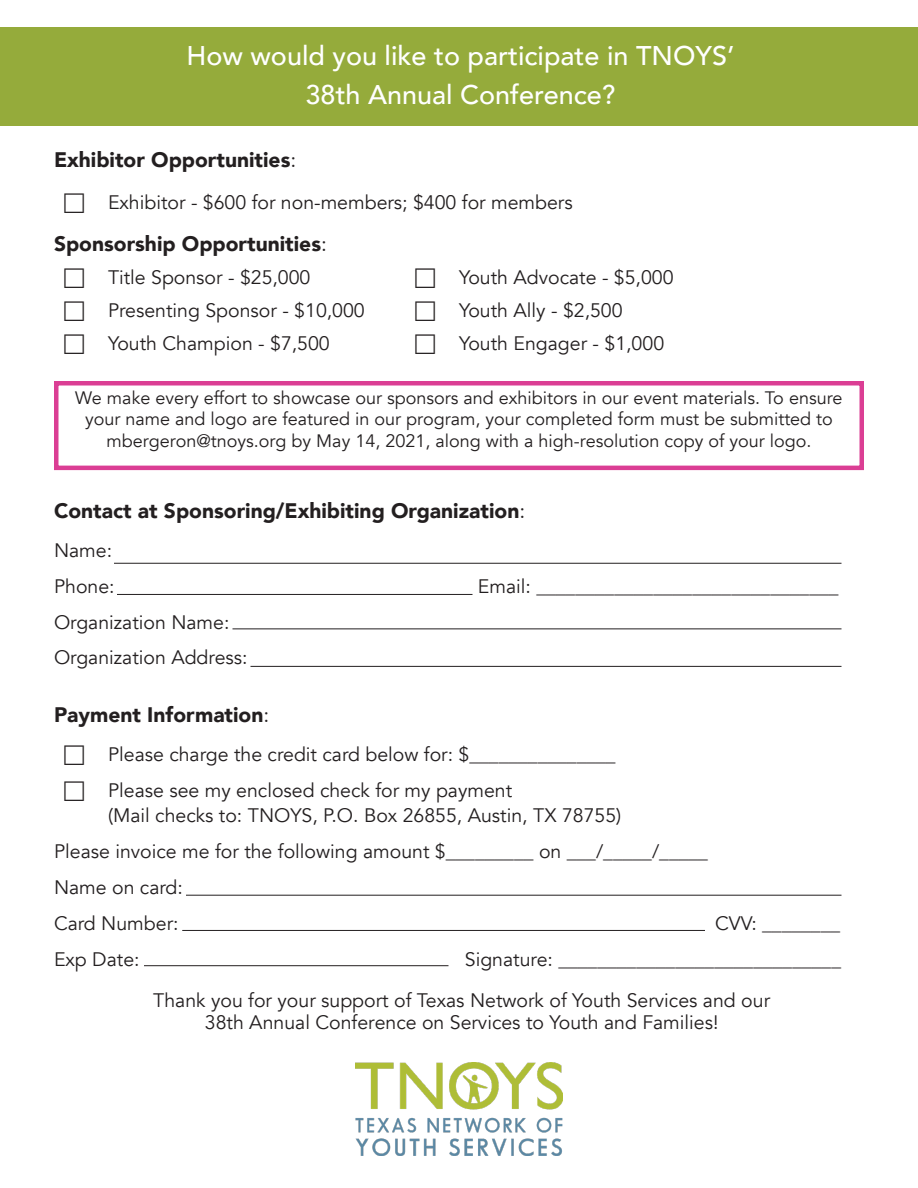
<style>
.page{position:relative;width:918px;height:1188px;background:#fff}
.page>*{position:absolute;margin:0;border:0;box-sizing:border-box;transform-origin:0 0}
.t1{font:500 27px "Avenir";color:#fff}
.t2{font:900 21px "Avenir";color:#231f20}
.t3{font:19.5px/36px "Avenir";color:#231f20}
.t4{font:18px/21.6px "Avenir";color:#231f20;text-align:center}
.s1{font-weight:400}
</style>
<div class="page">
<img style="left:356px;top:1062px;width:206px;height:93px">
<div style="left:54px;top:381px;width:810px;height:89px;border:4px solid #db3e94"></div>
<div style="left:0;top:27px;width:918px;height:99px;background:#95ab3b"></div>
<hr style="left:114px;top:563px;width:728px;height:1px;background:#231f20">
<hr style="left:117px;top:594px;width:355px;height:1px;background:#231f20">
<hr style="left:232px;top:628px;width:610px;height:1px;background:#231f20">
<hr style="left:250px;top:666px;width:592px;height:1px;background:#231f20">
<hr style="left:186px;top:895px;width:656px;height:1px;background:#231f20">
<hr style="left:182px;top:930px;width:523px;height:1px;background:#231f20">
<hr style="left:144px;top:965px;width:304px;height:1px;background:#231f20">
<p class="t1" style="left:186px;top:32px;width:550px">How would you like to participate in TNOYS’</p>
<p class="t1" style="left:306px;top:71px;width:311px">38th Annual Conference?</p>
<p class="t2" style="left:54px;top:141px;width:244px">Exhibitor Opportunities<span class="s1">:</span></p>
<p class="t3" style="left:108px;top:184px;width:466px">Exhibitor - $600 for non-members; $400 for members</p>
<p class="t2" style="left:54px;top:225px;width:274px">Sponsorship Opportunities<span class="s1">:</span></p>
<p class="t3" style="left:108px;top:259px;width:204px">Title Sponsor - $25,000</p>
<p class="t3" style="left:108px;top:292px;width:258px">Presenting Sponsor - $10,000</p>
<p class="t3" style="left:108px;top:325px;width:223px">Youth Champion - $7,500</p>
<p class="t3" style="left:459px;top:259px;width:216px">Youth Advocate - $5,000</p>
<p class="t3" style="left:459px;top:292px;width:165px">Youth Ally - $2,500</p>
<p class="t3" style="left:459px;top:325px;width:207px">Youth Engager - $1,000</p>
<p class="t4" style="left:75px;top:387px;width:769px">We make every effort to showcase our sponsors and exhibitors in our event materials. To ensure your name and logo are featured in our program, your completed form must be submitted to mbergeron@tnoys.org by May 14, 2021, along with a high-resolution copy of your logo.</p>
<p class="t2" style="left:54px;top:492px;width:473px">Contact at Sponsoring/Exhibiting Organization<span class="s1">:</span></p>
<p class="t3" style="left:54px;top:532px;width:60px">Name:</p>
<p class="t3" style="left:54px;top:568px;width:62px">Phone:</p>
<p class="t3" style="left:478px;top:568px;width:362px">Email: _______________________________</p>
<p class="t3" style="left:54px;top:604px;width:177px">Organization Name:</p>
<p class="t3" style="left:54px;top:640px;width:195px">Organization Address:</p>
<p class="t2" style="left:54px;top:696px;width:217px">Payment Information<span class="s1">:</span></p>
<p class="t3" style="left:108px;top:736px;width:509px">Please charge the credit card below for: $_______________</p>
<p class="t3" style="left:108px;top:772px;width:406px">Please see my enclosed check for my payment</p>
<p class="t3" style="left:54px;top:798px;width:656px;text-indent:54px">(Mail checks to: TNOYS, P.O. Box 26855, Austin, TX 78755)<br>Please invoice me for the following amount $_________ on ___/_____/_____<br>Name on card:</p>
<p class="t3" style="left:54px;top:906px;width:126px">Card Number:</p>
<p class="t3" style="left:715px;top:906px;width:126px">CVV: ________</p>
<p class="t3" style="left:54px;top:942px;width:87px">Exp Date:</p>
<p class="t3" style="left:465px;top:942px;width:378px">Signature: _____________________________</p>
<p class="t3" style="left:153px;top:989px;width:618px;line-height:22.5px;text-align:center">Thank you for your support of Texas Network of Youth Services and our<br>38th Annual Conference on Services to Youth and Families!</p>
</div>
